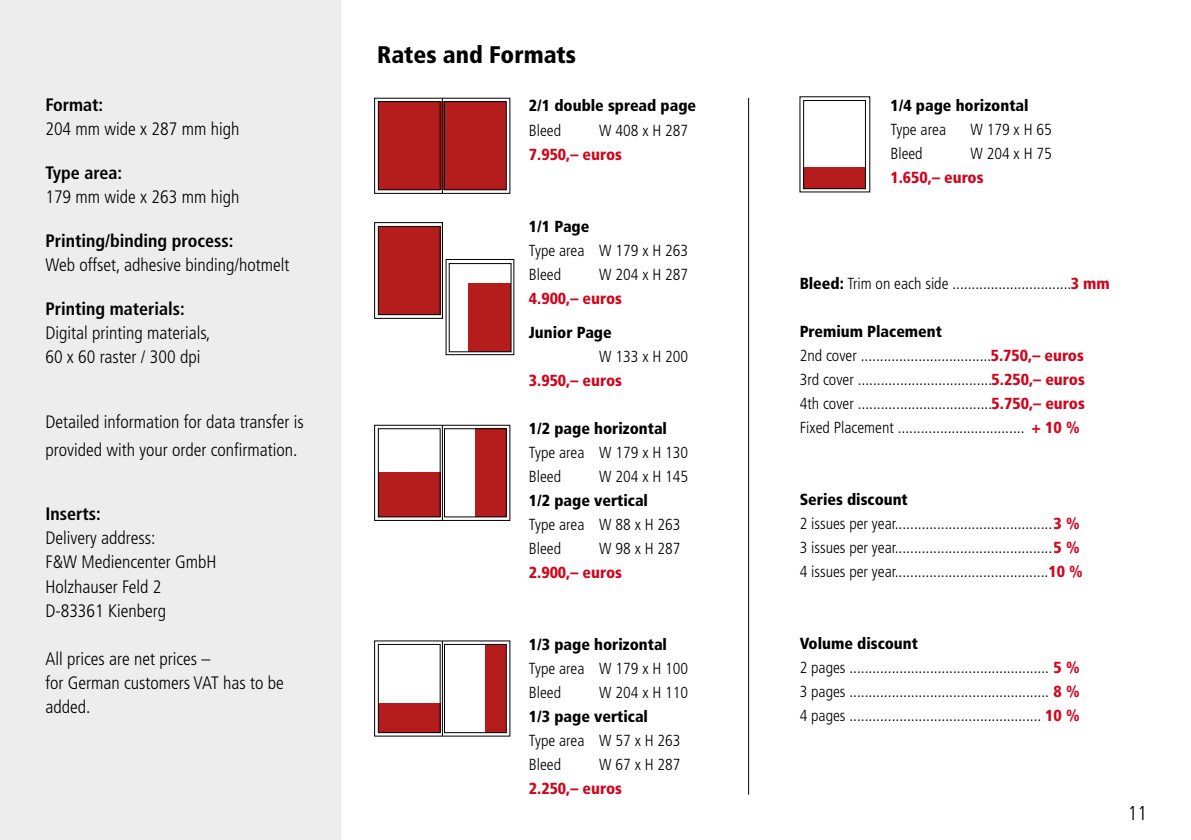
<style>
.page{position:relative;width:1191px;height:840px;background:#fff}
.page>*{position:absolute;margin:0;border:0;box-sizing:border-box;transform-origin:0 0}
.t1{font:900 condensed 24px "Frutiger";color:#000}
.t2{font:300 condensed 20px "Frutiger";color:#000}
.t3{font:300 condensed 18px/24px "Frutiger";color:#000}
.t4{font:700 condensed 18px "Frutiger";color:#000}
.t5{font:300 condensed 16px/24px "Frutiger";color:#000}
.t6{font:900 condensed 16px "Frutiger";color:#000}
.t7{font:900 condensed 16px "Frutiger";color:#cd071e}
.s1{font-weight:900}
.s2{font-weight:900;color:#cd071e}
</style>
<div class="page">
<div style="left:0;top:0;width:340px;height:839px;background:#ededee"></div>
<div style="left:374px;top:424px;width:136px;height:96px;border:1px solid #000"></div>
<svg style="left:378px;top:428px;width:129px;height:89px"></svg>
<hr style="left:442px;top:425px;width:1px;height:95px;background:#000">
<svg style="left:378px;top:643px;width:129px;height:89px"></svg>
<hr style="left:442px;top:640px;width:1px;height:95px;background:#000">
<svg style="left:374px;top:97px;width:136px;height:97px"></svg>
<div style="left:468px;top:283px;width:43px;height:68px;background:#b51c1c"></div>
<div style="left:449px;top:263px;width:62px;height:89px;border:1px solid #000"></div>
<svg style="left:374px;top:222px;width:69px;height:97px"></svg>
<div style="left:446px;top:259px;width:68px;height:96px;border:1px solid #000"></div>
<div style="left:803px;top:167px;width:62px;height:21px;background:#b51c1c"></div>
<div style="left:803px;top:100px;width:62px;height:89px;border:1px solid #000"></div>
<hr style="left:748px;top:98px;width:1px;height:696px;background:#000">
<p class="t4" style="left:45px;top:97px;width:59px">Format:</p>
<p class="t3" style="left:45px;top:118px;width:196px">204 mm wide x 287 mm high</p>
<p class="t4" style="left:45px;top:165px;width:78px">Type area:</p>
<p class="t3" style="left:45px;top:186px;width:196px">179 mm wide x 263 mm high</p>
<p class="t4" style="left:45px;top:233px;width:189px">Printing/binding process:</p>
<p class="t3" style="left:45px;top:254px;width:246px">Web offset, adhesive binding/hotmelt</p>
<p class="t4" style="left:45px;top:301px;width:141px">Printing materials:</p>
<p class="t3" style="left:45px;top:322px;width:167px">Digital printing materials,<br>60 x 60 raster / 300 dpi</p>
<p class="t3" style="left:45px;top:408px;width:260px;line-height:28.8px">Detailed information for data transfer is provided with your order conirmation.</p>
<p class="t4" style="left:45px;top:506px;width:57px">Inserts:</p>
<p class="t3" style="left:45px;top:527px;width:172px">Delivery address:<br>F&amp;W Mediencenter GmbH<br>Holzhauser Feld 2<br>D-83361 Kienberg</p>
<p class="t3" style="left:45px;top:647px;width:240px">All prices are net prices –<br>for German customers VAT has to be added.</p>
<h1 class="t1" style="left:377px;top:45px;width:200px">Rates and Formats</h1>
<p class="t6" style="left:529px;top:99px;width:169px">2/1 double spread page</p>
<p class="t5" style="left:529px;top:119px;width:34px">Bleed</p>
<p class="t5" style="left:599px;top:119px;width:91px">W 408 x H 287</p>
<p class="t7" style="left:529px;top:147px;width:95px">7.950,– euros</p>
<p class="t6" style="left:529px;top:219px;width:62px">1/1 Page</p>
<p class="t5" style="left:529px;top:239px;width:161px">Type area W 179 x H 263<br>Bleed</p>
<p class="t5" style="left:599px;top:263px;width:91px">W 204 x H 287</p>
<p class="t7" style="left:529px;top:291px;width:95px">4.900,– euros</p>
<p class="t6" style="left:529px;top:325px;width:84px">Junior Page</p>
<p class="t5" style="left:599px;top:345px;width:91px">W 133 x H 200</p>
<p class="t7" style="left:529px;top:373px;width:95px">3.950,– euros</p>
<p class="t6" style="left:529px;top:421px;width:140px">1/2 page horizontal</p>
<p class="t5" style="left:529px;top:441px;width:161px">Type area W 179 x H 130<br>Bleed</p>
<p class="t5" style="left:599px;top:465px;width:91px">W 204 x H 145</p>
<p class="t6" style="left:529px;top:493px;width:121px">1/2 page vertical</p>
<p class="t5" style="left:529px;top:513px;width:153px">Type area W 88 x H 263<br>Bleed</p>
<p class="t5" style="left:599px;top:537px;width:83px">W 98 x H 287</p>
<p class="t7" style="left:529px;top:565px;width:95px">2.900,– euros</p>
<p class="t6" style="left:529px;top:637px;width:140px">1/3 page horizontal</p>
<p class="t5" style="left:529px;top:657px;width:161px">Type area W 179 x H 100<br>Bleed</p>
<p class="t5" style="left:599px;top:681px;width:91px">W 204 x H 110</p>
<p class="t6" style="left:529px;top:709px;width:121px">1/3 page vertical</p>
<p class="t5" style="left:529px;top:729px;width:153px">Type area W 57 x H 263<br>Bleed</p>
<p class="t5" style="left:599px;top:753px;width:83px">W 67 x H 287</p>
<p class="t7" style="left:529px;top:781px;width:95px">2.250,– euros</p>
<p class="t6" style="left:890px;top:99px;width:140px">1/4 page horizontal</p>
<p class="t5" style="left:890px;top:119px;width:57px">Type area</p>
<p class="t5" style="left:970px;top:119px;width:83px">W 179 x H 65</p>
<p class="t5" style="left:890px;top:143px;width:34px">Bleed</p>
<p class="t5" style="left:970px;top:143px;width:83px">W 204 x H 75</p>
<p class="t7" style="left:890px;top:171px;width:95px">1.650,– euros</p>
<p class="t5" style="left:799px;top:272px;width:312px"><span class="s1">Bleed:</span> Trim on each side ............................... <span class="s2">3 mm</span></p>
<p class="t5" style="left:799px;top:320px;width:287px"><span class="s1">Premium Placement<br></span>2nd cover .................................. <span class="s2">5.750,– euros </span>3rd cover ................................... <span class="s2">5.250,– euros </span>4th cover ................................... <span class="s2">5.750,– euros </span>Fixed Placement ................................. <span class="s2">+ 10 %</span></p>
<p class="t5" style="left:799px;top:488px;width:285px"><span class="s1">Series discount<br></span>2 issues per year......................................... <span class="s2">3 % </span>3 issues per year......................................... <span class="s2">5 % </span>4 issues per year........................................<span class="s2">10 %</span></p>
<p class="t5" style="left:799px;top:632px;width:281px"><span class="s1">Volume discount<br></span>2 pages .................................................... <span class="s2">5 % </span>3 pages .................................................... <span class="s2">8 % </span>4 pages .................................................. <span class="s2">10 %</span></p>
<p class="t2" style="left:1127px;top:803px;width:21px">11</p>
</div>
